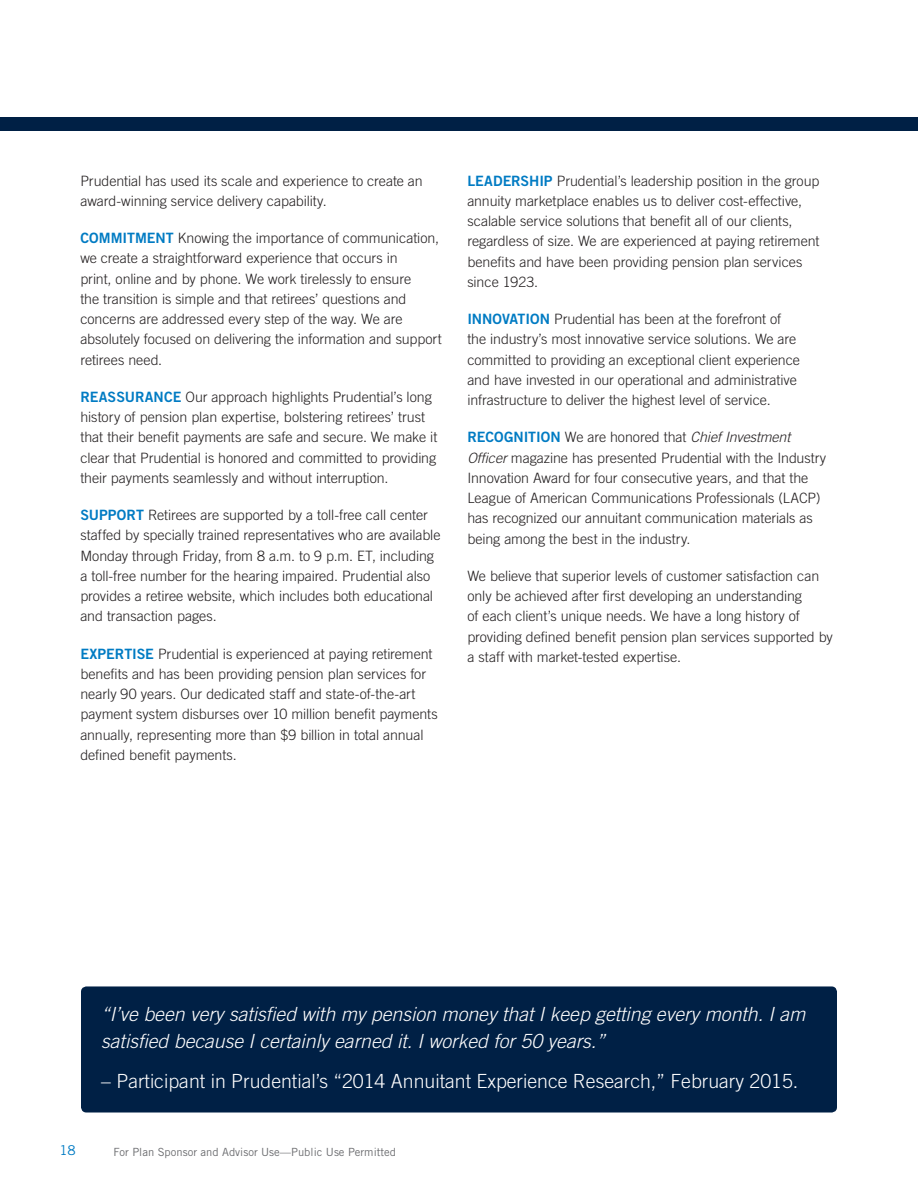
<style>
.page{position:relative;width:918px;height:1188px;background:#fff}
.page>*{position:absolute;margin:0;border:0;box-sizing:border-box;transform-origin:0 0}
.Testimonials{font:italic 300 19.5px/27px "Trade Gothic LT Std";color:#fff}
.Testimonials-2{font:300 19.5px "Trade Gothic LT Std";color:#fff}
.Body_Text{font:300 14.25px/20.2px "Trade Gothic LT Std";letter-spacing:-.005em;color:#231f20}
.t1{font:13.5px "Trade Gothic LT Std";color:#007bc3}
.t2{font:11.25px "Trade Gothic LT Std";color:#6c6d70}
.s1{font-family:"Trade Gothic LT Std Bd 2";font-weight:400;color:#007bc3}
.s2{font-style:italic}
</style>
<div class="page">
<div style="left:0;top:117px;width:918px;height:14px;background:#002045"></div>
<div style="left:81px;top:986px;width:756px;height:127px;background:#002045;border-radius:5px"></div>
<p class="Body_Text" style="left:80px;top:170px;width:344px">Prudential has used its scale and experience to create an award-winning service delivery capability.</p>
<p class="Body_Text" style="left:80px;top:228px;width:363px"><span class="s1">COMMITMENT</span> Knowing the importance of communication, we create a straightforward experience that occurs in<br>print, online and by phone. We work tirelessly to ensure<br>the transition is simple and that retirees’ questions and concerns are addressed every step of the way. We are absolutely focused on delivering the information and support retirees need.</p>
<p class="Body_Text" style="left:80px;top:387px;width:358px"><span class="s1">REASSURANCE</span> Our approach highlights Prudential’s long history of pension plan expertise, bolstering retirees’ trust that their benefit payments are safe and secure. We make it clear that Prudential is honored and committed to providing their payments seamlessly and without interruption.</p>
<p class="Body_Text" style="left:80px;top:505px;width:362px"><span class="s1">SUPPORT</span> Retirees are supported by a toll-free call center staffed by specially trained representatives who are available Monday through Friday, from 8 a.m. to 9 p.m. ET, including a toll-free number for the hearing impaired. Prudential also provides a retiree website, which includes both educational and transaction pages.</p>
<p class="Body_Text" style="left:80px;top:643px;width:359px"><span class="s1">EXPERTISE</span> Prudential is experienced at paying retirement benefits and has been providing pension plan services for nearly 90 years. Our dedicated staff and state-of-the-art payment system disburses over 10 million benefit payments annually, representing more than $9 billion in total annual defined benefit payments.</p>
<p class="Body_Text" style="left:467px;top:170px;width:354px"><span class="s1">LEADERSHIP</span> Prudential’s leadership position in the group annuity marketplace enables us to deliver cost-effective, scalable service solutions that benefit all of our clients, regardless of size. We are experienced at paying retirement benefits and have been providing pension plan services since 1923.</p>
<p class="Body_Text" style="left:467px;top:309px;width:334px"><span class="s1">INNOVATION</span> Prudential has been at the forefront of the industry’s most innovative service solutions. We are committed to providing an exceptional client experience and have invested in our operational and administrative infrastructure to deliver the highest level of service.</p>
<p class="Body_Text" style="left:467px;top:427px;width:360px"><span class="s1">RECOGNITION</span> We are honored that <span class="s2">Chief Investment Officer</span> magazine has presented Prudential with the Industry Innovation Award for four consecutive years, and that the League of American Communications Professionals (LACP) has recognized our annuitant communication materials as being among the best in the industry.</p>
<p class="Body_Text" style="left:467px;top:566px;width:367px">We believe that superior levels of customer satisfaction can only be achieved after first developing an understanding<br>of each client’s unique needs. We have a long history of providing defined benefit pension plan services supported by a staff with market-tested expertise.</p>
<p class="Testimonials" style="left:101px;top:1001px;width:706px">“I’ve been very satisfied with my pension money that I keep getting every month. I am satisfied because I certainly earned it. I worked for 50 years.”</p>
<p class="Testimonials-2" style="left:101px;top:1070px;width:699px">– Participant in Prudential’s “2014 Annuitant Experience Research,” February 2015.</p>
<p class="t1" style="left:59px;top:1142px;width:18px">18</p>
<p class="t2" style="left:113px;top:1145px;width:284px">For Plan Sponsor and Advisor Use—Public Use Permitted</p>
</div>
